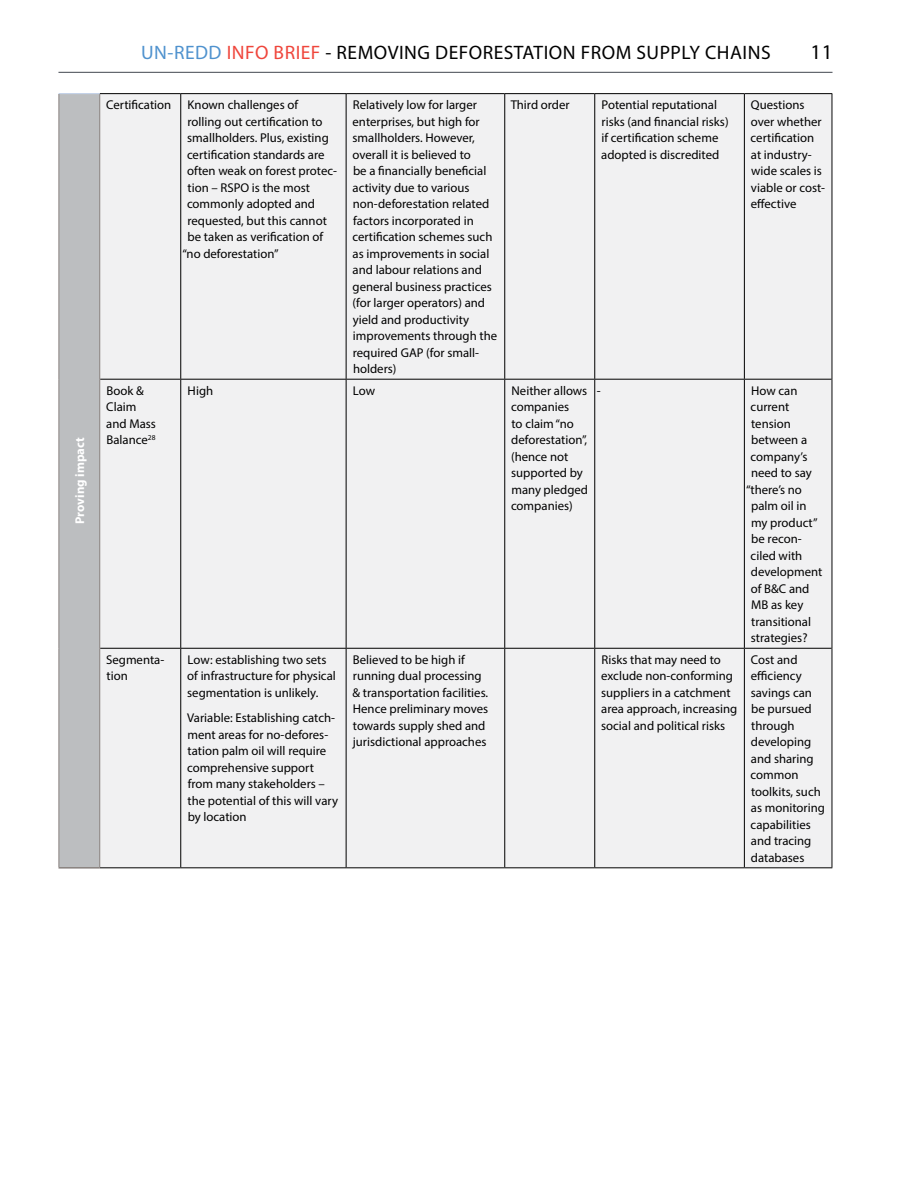
<style>
.page{position:relative;width:918px;height:1188px;background:#fff}
.page>*{position:absolute;margin:0;border:0;box-sizing:border-box;transform-origin:0 0}
.t1{font:21px "Myriad Pro";color:#000}
.t2{font:19.5px "Myriad Pro";letter-spacing:.025em;color:#000}
.t3{font:12.75px/16.5px "Myriad Pro";color:#000}
.t4{font:700 12.75px "Myriad Pro";color:#fff}
.s1{color:#4f92ce}
.s2{color:#ef463c}
</style>
<div class="page">
<hr style="left:58px;top:72px;width:775px;height:1px;background:#41464f">
<div style="left:59px;top:94px;width:41px;height:774px;background:#bcbec0"></div>
<div style="left:100px;top:94px;width:732px;height:773px;background:#f1f1f2"></div>
<hr style="left:100px;top:93px;width:81px;height:1px;background:#000">
<hr style="left:181px;top:93px;width:165px;height:1px;background:#000">
<hr style="left:346px;top:93px;width:159px;height:1px;background:#000">
<hr style="left:505px;top:93px;width:90px;height:1px;background:#000">
<hr style="left:595px;top:93px;width:149px;height:1px;background:#000">
<hr style="left:744px;top:93px;width:88px;height:1px;background:#000">
<hr style="left:180px;top:94px;width:1px;height:285px;background:#000">
<hr style="left:346px;top:94px;width:1px;height:285px;background:#000">
<hr style="left:504px;top:94px;width:1px;height:285px;background:#000">
<hr style="left:594px;top:94px;width:1px;height:285px;background:#000">
<hr style="left:744px;top:94px;width:1px;height:285px;background:#000">
<hr style="left:100px;top:379px;width:81px;height:1px;background:#000">
<hr style="left:181px;top:379px;width:165px;height:1px;background:#000">
<hr style="left:346px;top:379px;width:159px;height:1px;background:#000">
<hr style="left:505px;top:379px;width:90px;height:1px;background:#000">
<hr style="left:595px;top:379px;width:149px;height:1px;background:#000">
<hr style="left:744px;top:379px;width:88px;height:1px;background:#000">
<hr style="left:180px;top:380px;width:1px;height:268px;background:#000">
<hr style="left:346px;top:380px;width:1px;height:268px;background:#000">
<hr style="left:504px;top:380px;width:1px;height:268px;background:#000">
<hr style="left:594px;top:380px;width:1px;height:268px;background:#000">
<hr style="left:744px;top:380px;width:1px;height:268px;background:#000">
<hr style="left:100px;top:648px;width:81px;height:1px;background:#000">
<hr style="left:181px;top:648px;width:165px;height:1px;background:#000">
<hr style="left:346px;top:648px;width:159px;height:1px;background:#000">
<hr style="left:505px;top:648px;width:90px;height:1px;background:#000">
<hr style="left:595px;top:648px;width:149px;height:1px;background:#000">
<hr style="left:744px;top:648px;width:88px;height:1px;background:#000">
<hr style="left:180px;top:649px;width:1px;height:218px;background:#000">
<hr style="left:346px;top:649px;width:1px;height:218px;background:#000">
<hr style="left:504px;top:649px;width:1px;height:218px;background:#000">
<hr style="left:594px;top:649px;width:1px;height:218px;background:#000">
<hr style="left:744px;top:649px;width:1px;height:218px;background:#000">
<hr style="left:100px;top:867px;width:81px;height:1px;background:#000">
<hr style="left:181px;top:867px;width:165px;height:1px;background:#000">
<hr style="left:346px;top:867px;width:159px;height:1px;background:#000">
<hr style="left:505px;top:867px;width:90px;height:1px;background:#000">
<hr style="left:595px;top:867px;width:149px;height:1px;background:#000">
<hr style="left:744px;top:867px;width:88px;height:1px;background:#000">
<hr style="left:58px;top:867px;width:42px;height:2px;background:#88817e">
<hr style="left:99px;top:94px;width:1px;height:285px;background:#88817e">
<hr style="left:99px;top:379px;width:1px;height:269px;background:#88817e">
<hr style="left:99px;top:648px;width:1px;height:219px;background:#88817e">
<hr style="left:58px;top:93px;width:42px;height:1px;background:#c6d6ee">
<hr style="left:58px;top:94px;width:1px;height:285px;background:#88817e">
<hr style="left:58px;top:379px;width:1px;height:269px;background:#88817e">
<hr style="left:58px;top:648px;width:1px;height:219px;background:#88817e">
<p class="t4" style="left:71px;top:524px;width:88px;rotate:-90deg">Proving impact</p>
<h2 class="t2" style="left:141px;top:40px;width:631px"><span class="s1">UN-REDD</span> <span class="s2">INFO BRIEF</span> - REMOVING DEFORESTATION FROM SUPPLY CHAINS</h2>
<h1 class="t1" style="left:810px;top:39px;width:24px">11</h1>
<p class="t3" style="left:106px;top:96px;width:67px">Certification</p>
<p class="t3" style="left:188px;top:96px;width:112px">Known challenges of</p>
<p class="t3" style="left:187px;top:113px;width:137px">rolling out certification to</p>
<p class="t3" style="left:187px;top:129px;width:143px">smallholders. Plus, existing</p>
<p class="t3" style="left:187px;top:146px;width:139px">certification standards are</p>
<p class="t3" style="left:187px;top:162px;width:151px">often weak on forest protec-</p>
<p class="t3" style="left:187px;top:179px;width:124px">tion – RSPO is the most</p>
<p class="t3" style="left:187px;top:195px;width:130px">commonly adopted and</p>
<p class="t3" style="left:187px;top:212px;width:141px">requested, but this cannot</p>
<p class="t3" style="left:188px;top:228px;width:137px">be taken as verification of</p>
<p class="t3" style="left:182px;top:245px;width:98px">“no deforestation”</p>
<p class="t3" style="left:352px;top:96px;width:146px">Relatively low for larger enterprises, but high for smallholders. However, overall it is believed to<br>be a financially beneficial activity due to various non-deforestation related factors incorporated in certification schemes such as improvements in social and labour relations and general business practices (for larger operators) and yield and productivity improvements through the required GAP (for small&shy;holders)</p>
<p class="t3" style="left:511px;top:96px;width:61px">Third order</p>
<p class="t3" style="left:601px;top:96px;width:129px">Potential reputational risks (and financial risks) if certification scheme adopted is discredited</p>
<p class="t3" style="left:751px;top:96px;width:76px">Questions over whether certification at industry&shy;wide scales is viable or cost&shy;effective</p>
<p class="t3" style="left:106px;top:382px;width:51px">Book &amp;<br>Claim and Mass<br>Balance<sup>28</sup></p>
<p class="t3" style="left:188px;top:382px;width:27px">High</p>
<p class="t3" style="left:353px;top:382px;width:24px">Low</p>
<p class="t3" style="left:511px;top:382px;width:79px">Neither allows companies<br>to claim “no deforestation”, (hence not supported by many pledged companies)</p>
<p class="t3" style="left:597px;top:382px;width:5px">-</p>
<p class="t3" style="left:751px;top:382px;width:48px">How can</p>
<p class="t3" style="left:751px;top:399px;width:40px">current</p>
<p class="t3" style="left:751px;top:415px;width:41px">tension</p>
<p class="t3" style="left:751px;top:432px;width:57px">between a</p>
<p class="t3" style="left:751px;top:448px;width:58px">company’s</p>
<p class="t3" style="left:751px;top:465px;width:62px">need to say</p>
<p class="t3" style="left:746px;top:481px;width:57px">“there’s no</p>
<p class="t3" style="left:751px;top:498px;width:57px">palm oil in</p>
<p class="t3" style="left:751px;top:514px;width:68px">my product”</p>
<p class="t3" style="left:751px;top:531px;width:52px">be recon-</p>
<p class="t3" style="left:751px;top:547px;width:53px">ciled with</p>
<p class="t3" style="left:751px;top:564px;width:73px">development</p>
<p class="t3" style="left:751px;top:580px;width:60px">of B&amp;C and</p>
<p class="t3" style="left:751px;top:597px;width:54px">MB as key</p>
<p class="t3" style="left:751px;top:613px;width:62px">transitional</p>
<p class="t3" style="left:751px;top:630px;width:58px">strategies?</p>
<p class="t3" style="left:106px;top:651px;width:60px">Segmenta&shy;tion</p>
<p class="t3" style="left:187px;top:651px;width:150px">Low: establishing two sets of infrastructure for physical segmentation is unlikely.</p>
<p class="t3" style="left:187px;top:710px;width:152px">Variable: Establishing catch&shy;ment areas for no-defores&shy;tation palm oil will require comprehensive support from many stakeholders – the potential of this will vary by location</p>
<p class="t3" style="left:352px;top:651px;width:137px">Believed to be high if running dual processing &amp; transportation facilities.<br>Hence preliminary moves towards supply shed and jurisdictional approaches</p>
<p class="t3" style="left:601px;top:651px;width:138px">Risks that may need to exclude non-conforming suppliers in a catchment area approach, increasing social and political risks</p>
<p class="t3" style="left:751px;top:651px;width:76px">Cost and efficiency savings can be pursued through developing and sharing common toolkits, such as monitoring capabilities and tracing databases</p>
</div>
